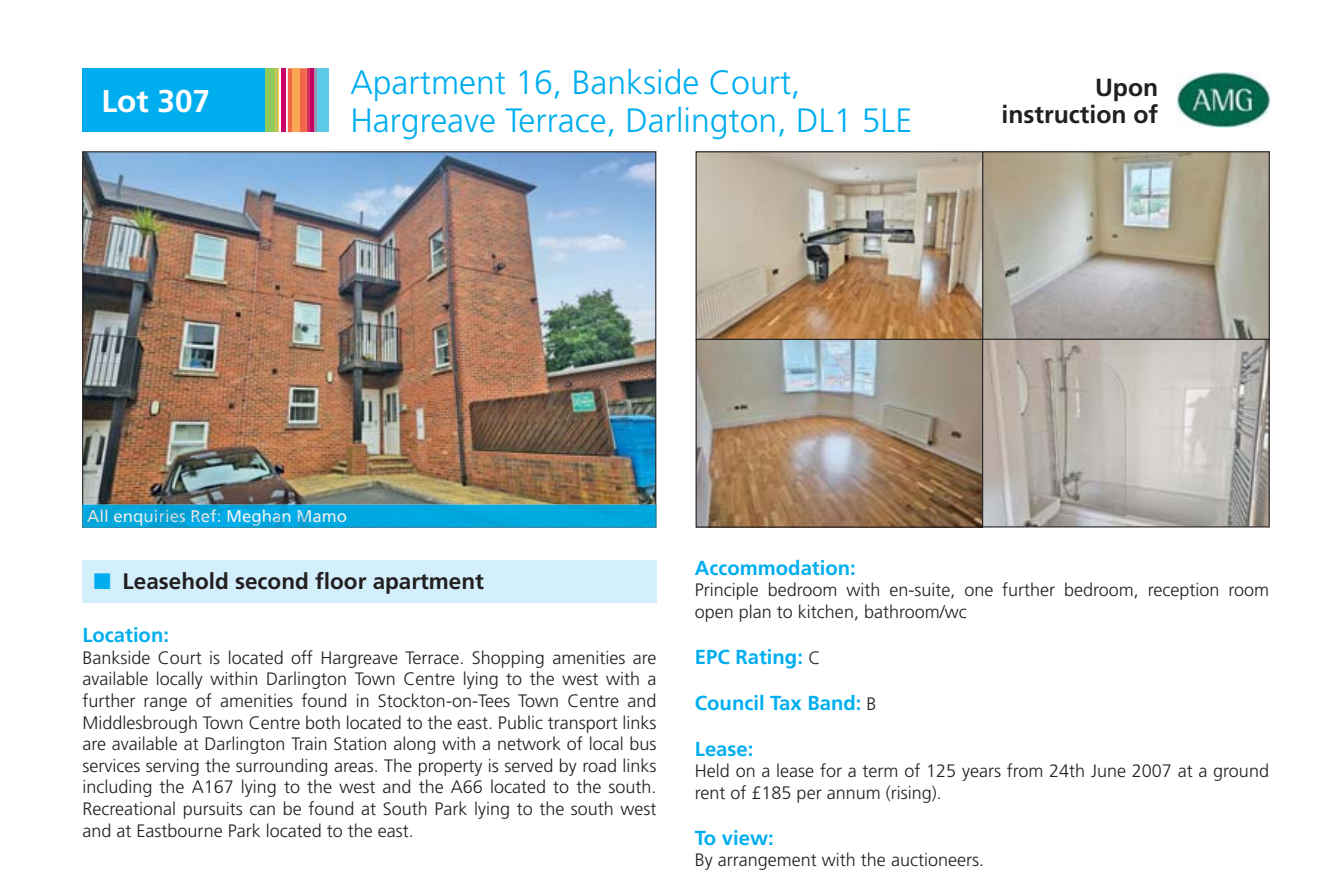
<style>
.page{position:relative;width:1326px;height:875px;background:#fff}
.page>*{position:absolute;margin:0;border:0;box-sizing:border-box;transform-origin:0 0}
.t1{font:300 33.75px/38.2px "Frutiger LT Std";color:#00aeef}
.t2{font:700 31.5px "Frutiger LT Std";color:#fff}
.t3{font:700 24.75px/27.2px "Frutiger LT Std";color:#231f20;text-align:right}
.t4{font:700 22.5px "Frutiger LT Std";color:#231f20}
.t5{font:700 20.25px "Frutiger LT Std";color:#00aeef}
.t6{font:300 18px/21.6px "Frutiger LT Std";color:#231f20}
.t7{font:16.88px "Frutiger LT Std";color:#f2efeb}
.s1{color:#f5f1ea}
.s2{color:#f6f2eb}
.s3{color:#e1dfdf}
.s4{color:#eae8e8}
.s5{color:#eeeded}
.s6{color:#f5f5f6}
.s7{color:#dddbdd}
.s8{color:#dedcdd}
.s9{color:#f0f0ef}
.s10{font-weight:300;font-size:18px;color:#231f20}
</style>
<div class="page">
<img style="left:82px;top:151px;width:574px;height:354px">
<div style="left:82px;top:68px;width:183px;height:64px;background:#00aeef"></div>
<hr style="left:281px;top:68px;width:4px;height:64px;background:#c80066">
<svg style="left:288px;top:68px;width:19px;height:64px"></svg>
<div style="left:292px;top:68px;width:7px;height:64px;background:#faa653"></div>
<div style="left:309px;top:68px;width:5px;height:64px;background:#c80066"></div>
<hr style="left:307px;top:68px;width:2px;height:64px;background:#d43161">
<div style="left:317px;top:68px;width:12px;height:64px;background:#5ccae8"></div>
<hr style="left:314px;top:68px;width:3px;height:64px;background:#9998b5">
<hr style="left:277px;top:68px;width:2px;height:64px;background:#ffc758">
<div style="left:265px;top:68px;width:9px;height:64px;background:#90c95c"></div>
<hr style="left:274px;top:68px;width:3px;height:64px;background:#b7c85b">
<svg style="left:82px;top:505px;width:574px;height:23px"></svg>
<img style="left:83px;top:505px;width:573px;height:22px">
<img style="left:87px;top:509px;width:259px;height:17px">
<div style="left:82px;top:560px;width:574px;height:42px;background:#d4effc"></div>
<img style="left:1176px;top:71px;width:93px;height:57px">
<img style="left:697px;top:153px;width:570px;height:373px">
<div style="left:695px;top:151px;width:288px;height:189px;border:1px solid #231f20"></div>
<div style="left:982px;top:151px;width:287px;height:189px;border:1px solid #231f20"></div>
<div style="left:695px;top:339px;width:288px;height:189px;border:1px solid #231f20"></div>
<div style="left:982px;top:339px;width:287px;height:188px;border:1px solid #231f20"></div>
<h1 class="t1" style="left:350px;top:65px;width:563px">Apartment 16, Bankside Court,<br>Hargreave Terrace, Darlington, DL1 5LE</h1>
<h2 class="t2" style="left:101px;top:86px;width:110px">Lot 307</h2>
<h3 class="t3" style="left:1001px;top:75px;width:158px">Upon instruction of</h3>
<p class="t7" style="left:87px;top:507px;width:261px">All <span class="s1">en</span><span class="s2">qui</span><span class="s3">rie</span><span class="s4">s R</span><span class="s5">ef:</span> <span class="s6">Me</span><span class="s7">gha</span><span class="s8">n M</span><span class="s9">amo</span></p>
<p class="t4" style="left:123px;top:570px;width:363px">Leasehold second floor apartment</p>
<p class="t5" style="left:82px;top:625px;width:88px">Location:</p>
<p class="t6" style="left:82px;top:647px;width:576px;text-align:justify">Bankside Court is located off Hargreave Terrace. Shopping amenities are available locally within Darlington Town Centre lying to the west with a further range of amenities found in Stockton-on-Tees Town Centre and Middlesbrough Town Centre both located to the east. Public transport links are available at Darlington Train Station along with a network of local bus services serving the surrounding areas. The property is served by road links including the A167 lying to the west and the A66 located to the south.<br>Recreational pursuits can be found at South Park lying to the south west and at Eastbourne Park located to the east.</p>
<p class="t5" style="left:695px;top:558px;width:162px">Accommodation:</p>
<p class="t6" style="left:695px;top:580px;width:576px">Principle bedroom with en-suite, one further bedroom, reception room open plan to kitchen, bathroom/wc</p>
<p class="t5" style="left:695px;top:647px;width:127px">EPC Rating: <span class="s10">C</span></p>
<p class="t5" style="left:695px;top:693px;width:183px">Council Tax Band: <span class="s10">B</span></p>
<p class="t5" style="left:695px;top:739px;width:60px">Lease:</p>
<p class="t6" style="left:695px;top:761px;width:575px">Held on a lease for a term of 125 years from 24th June 2007 at a ground rent of £185 per annum (rising).</p>
<p class="t5" style="left:695px;top:828px;width:80px">To view:</p>
<p class="t6" style="left:695px;top:850px;width:291px">By arrangement with the auctioneers.</p>
</div>
